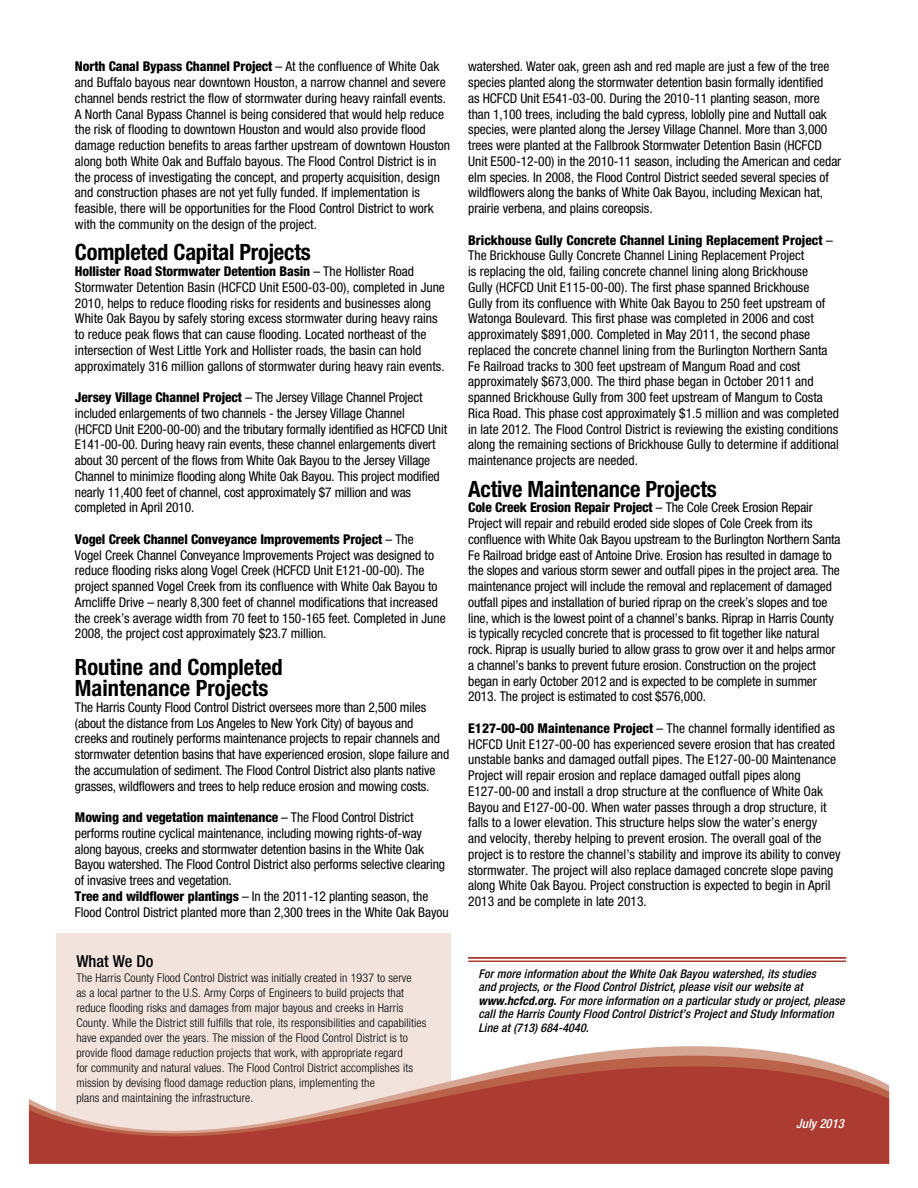
<style>
.page{position:relative;width:918px;height:1188px;background:#fff}
.page>*{position:absolute;margin:0;border:0;box-sizing:border-box;transform-origin:0 0}
.t1{font:700 condensed 22.5px/21px "Helvetica Neue";letter-spacing:-.01em;color:#000}
.t2{font:500 condensed 16.5px "Helvetica Neue";color:#000}
.t3{font:condensed 13.5px/15.8px "Helvetica Neue";letter-spacing:-.005em;color:#000}
.t4{font:italic 500 condensed 12.75px "Helvetica Neue";color:#fff}
.t5{font:300 condensed 12px/15px "Helvetica Neue";letter-spacing:.01em;color:#000}
.t6{font:italic 500 condensed 12px/13.5px "Helvetica Neue";letter-spacing:.01em;color:#000}
.s1{font-weight:800}
.s2{font-weight:700}
</style>
<div class="page">
<div style="left:56px;top:933px;width:394px;height:215px;background:#f2e4dd"></div>
<svg style="left:29px;top:1038px;width:860px;height:126px;fill:#ac3c31"></svg>
<hr style="left:468px;top:957px;width:378px;height:2px;background:#ac3c31">
<hr style="left:468px;top:961px;width:378px;height:1px;background:#ac3c31">
<p class="t3" style="left:75px;top:59px;width:377px"><span class="s1">North Canal Bypass Channel Project</span> – At the confluence of White Oak and Buffalo bayous near downtown Houston, a narrow channel and severe channel bends restrict the flow of stormwater during heavy rainfall events.<br>A North Canal Bypass Channel is being considered that would help reduce the risk of flooding to downtown Houston and would also provide flood damage reduction benefits to areas farther upstream of downtown Houston along both White Oak and Buffalo bayous. The Flood Control District is in the process of investigating the concept, and property acquisition, design and construction phases are not yet fully funded. If implementation is feasible, there will be opportunities for the Flood Control District to work with the community on the design of the project.</p>
<h1 class="t1" style="left:75px;top:241px;width:237px">Completed Capital Projects</h1>
<p class="t3" style="left:75px;top:263px;width:371px"><span class="s1">Hollister Road Stormwater Detention Basin</span> – The Hollister Road Stormwater Detention Basin (HCFCD Unit E500-03-00), completed in June 2010, helps to reduce flooding risks for residents and businesses along White Oak Bayou by safely storing excess stormwater during heavy rains to reduce peak flows that can cause flooding. Located northeast of the intersection of West Little York and Hollister roads, the basin can hold approximately 316 million gallons of stormwater during heavy rain events.</p>
<p class="t3" style="left:75px;top:389px;width:374px"><span class="s1">Jersey Village Channel Project</span> – The Jersey Village Channel Project included enlargements of two channels - the Jersey Village Channel<br>(HCFCD Unit E200-00-00) and the tributary formally identified as HCFCD Unit E141-00-00. During heavy rain events, these channel enlargements divert about 30 percent of the flows from White Oak Bayou to the Jersey Village Channel to minimize flooding along White Oak Bayou. This project modified nearly 11,400 feet of channel, cost approximately $7 million and was completed in April 2010.</p>
<p class="t3" style="left:75px;top:531px;width:372px"><span class="s1">Vogel Creek Channel Conveyance Improvements Project</span> – The<br>Vogel Creek Channel Conveyance Improvements Project was designed to reduce flooding risks along Vogel Creek (HCFCD Unit E121-00-00). The project spanned Vogel Creek from its confluence with White Oak Bayou to Arncliffe Drive – nearly 8,300 feet of channel modifications that increased the creek’s average width from 70 feet to 150-165 feet. Completed in June 2008, the project cost approximately $23.7 million.</p>
<h1 class="t1" style="left:75px;top:656px;width:209px">Routine and Completed<br>Maintenance Projects</h1>
<p class="t3" style="left:75px;top:699px;width:376px">The Harris County Flood Control District oversees more than 2,500 miles (about the distance from Los Angeles to New York City) of bayous and creeks and routinely performs maintenance projects to repair channels and stormwater detention basins that have experienced erosion, slope failure and the accumulation of sediment. The Flood Control District also plants native grasses, wildflowers and trees to help reduce erosion and mowing costs.</p>
<p class="t3" style="left:75px;top:809px;width:375px"><span class="s1">Mowing and vegetation maintenance</span> – The Flood Control District performs routine cyclical maintenance, including mowing rights-of-way along bayous, creeks and stormwater detention basins in the White Oak Bayou watershed. The Flood Control District also performs selective clearing of invasive trees and vegetation.<br><span class="s1">Tree and wildflower plantings</span> – In the 2011-12 planting season, the Flood Control District planted more than 2,300 trees in the White Oak Bayou</p>
<p class="t2" style="left:76px;top:951px;width:78px">What We Do</p>
<p class="t5" style="left:76px;top:970px;width:352px">The Harris County Flood Control District was initially created in 1937 to serve<br>as a local partner to the U.S. Army Corps of Engineers to build projects that reduce flooding risks and damages from major bayous and creeks in Harris County. While the District still fulfills that role, its responsibilities and capabilities have expanded over the years. The mission of the Flood Control District is to provide flood damage reduction projects that work, with appropriate regard<br>for community and natural values. The Flood Control District accomplishes its mission by devising flood damage reduction plans, implementing the<br>plans and maintaining the infrastructure.</p>
<p class="t3" style="left:468px;top:59px;width:375px">watershed. Water oak, green ash and red maple are just a few of the tree species planted along the stormwater detention basin formally identified<br>as HCFCD Unit E541-03-00. During the 2010-11 planting season, more than 1,100 trees, including the bald cypress, loblolly pine and Nuttall oak species, were planted along the Jersey Village Channel. More than 3,000 trees were planted at the Fallbrook Stormwater Detention Basin (HCFCD Unit E500-12-00) in the 2010-11 season, including the American and cedar elm species. In 2008, the Flood Control District seeded several species of wildflowers along the banks of White Oak Bayou, including Mexican hat, prairie verbena, and plains coreopsis.</p>
<p class="t3" style="left:468px;top:232px;width:372px"><span class="s1">Brickhouse Gully Concrete Channel Lining Replacement Project</span> – The Brickhouse Gully Concrete Channel Lining Replacement Project<br>is replacing the old, failing concrete channel lining along Brickhouse<br>Gully (HCFCD Unit E115-00-00). The first phase spanned Brickhouse<br>Gully from its confluence with White Oak Bayou to 250 feet upstream of Watonga Boulevard. This first phase was completed in 2006 and cost approximately $891,000. Completed in May 2011, the second phase replaced the concrete channel lining from the Burlington Northern Santa Fe Railroad tracks to 300 feet upstream of Mangum Road and cost approximately $673,000. The third phase began in October 2011 and spanned Brickhouse Gully from 300 feet upstream of Mangum to Costa Rica Road. This phase cost approximately $1.5 million and was completed in late 2012. The Flood Control District is reviewing the existing conditions along the remaining sections of Brickhouse Gully to determine if additional maintenance projects are needed.</p>
<h1 class="t1" style="left:468px;top:478px;width:250px">Active Maintenance Projects</h1>
<p class="t3" style="left:468px;top:500px;width:374px"><span class="s1">Cole Creek Erosion Repair Project</span> – The Cole Creek Erosion Repair Project will repair and rebuild eroded side slopes of Cole Creek from its confluence with White Oak Bayou upstream to the Burlington Northern Santa Fe Railroad bridge east of Antoine Drive. Erosion has resulted in damage to the slopes and various storm sewer and outfall pipes in the project area. The maintenance project will include the removal and replacement of damaged outfall pipes and installation of buried riprap on the creek’s slopes and toe line, which is the lowest point of a channel’s banks. Riprap in Harris County is typically recycled concrete that is processed to fit together like natural rock. Riprap is usually buried to allow grass to grow over it and helps armor a channel’s banks to prevent future erosion. Construction on the project began in early October 2012 and is expected to be complete in summer 2013. The project is estimated to cost $576,000.</p>
<p class="t3" style="left:468px;top:720px;width:374px"><span class="s1">E127-00-00 Maintenance Project</span> – The channel formally identified as HCFCD Unit E127-00-00 has experienced severe erosion that has created unstable banks and damaged outfall pipes. The E127-00-00 Maintenance Project will repair erosion and replace damaged outfall pipes along E127-00-00 and install a drop structure at the confluence of White Oak Bayou and E127-00-00. When water passes through a drop structure, it falls to a lower elevation. This structure helps slow the water’s energy<br>and velocity, thereby helping to prevent erosion. The overall goal of the project is to restore the channel’s stability and improve its ability to convey stormwater. The project will also replace damaged concrete slope paving along White Oak Bayou. Project construction is expected to begin in April 2013 and be complete in late 2013.</p>
<p class="t6" style="left:478px;top:967px;width:368px">For more information about the White Oak Bayou watershed, its studies<br>and projects, or the Flood Control District, please visit our website at <span class="s2">www.hcfcd.org.</span> For more information on a particular study or project, please call the Harris County Flood Control District’s Project and Study Information Line at (713) 684-4040.</p>
<p class="t4" style="left:796px;top:1116px;width:49px">July 2013</p>
</div>
